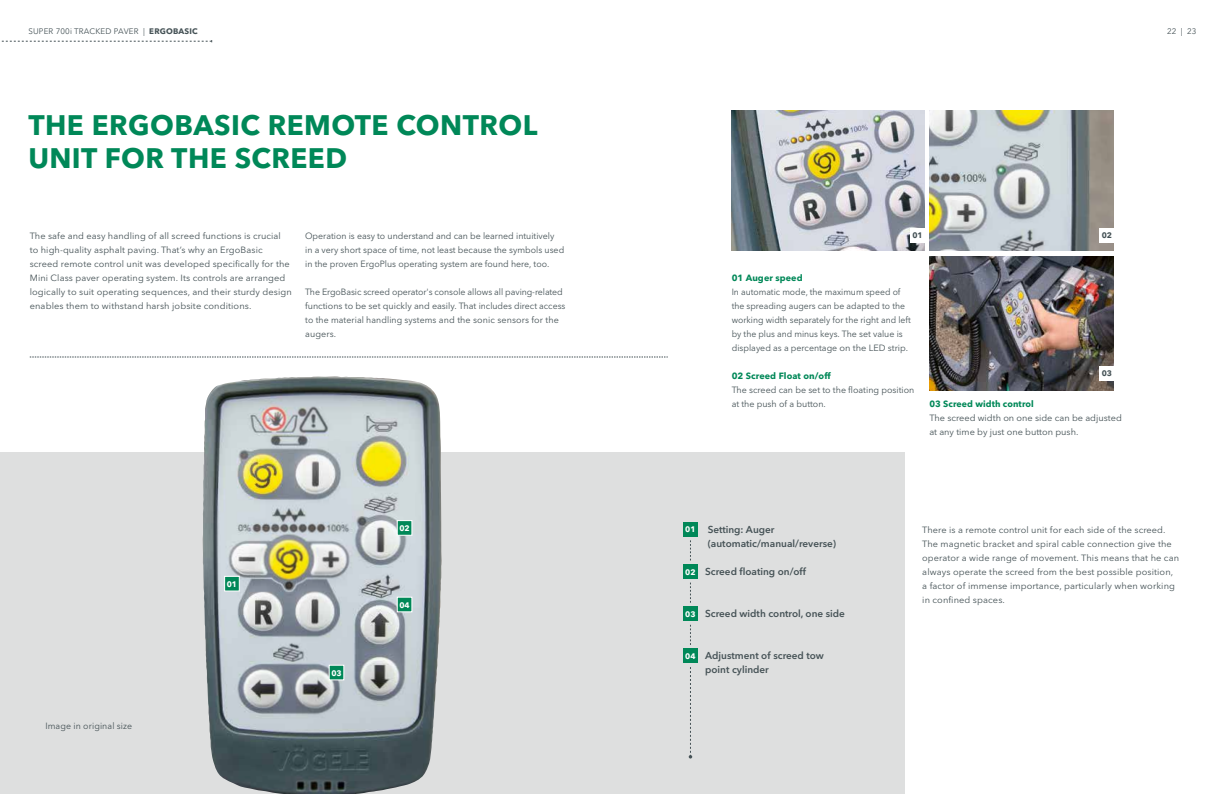
<style>
.page{position:relative;width:1225px;height:794px;background:#fff}
.page>*{position:absolute;margin:0;border:0;box-sizing:border-box;transform-origin:0 0}
.t1{font:700 28px/33.6px "Avenir Next LT Pro";letter-spacing:.015em;color:#008858}
.t2{font:600 10px/14px "Avenir Next LT Pro";color:#455256}
.t3{font:9px/14px "Avenir Next LT Pro";color:#455256}
.t4{font:9px/14px "Avenir Next LT Pro";color:#455256;scale:.96 1}
.t5{font:700 9px "Avenir Next LT Pro";letter-spacing:.01em;color:#008858}
.t6{font:8px "Avenir Next LT Pro";letter-spacing:.02em;color:#455256}
.t7{font:700 8px "Avenir Next LT Pro";color:#fff}
.t8{font:700 8px "Avenir Next LT Pro";color:#455256}
.s1{font-weight:700}
</style>
<div class="page">
<div style="left:0;top:453px;width:904px;height:341px;background:#dedfdf"></div>
<svg style="left:690px;top:582px;width:1px;height:20px"></svg>
<svg style="left:690px;top:625px;width:1px;height:20px"></svg>
<svg style="left:690px;top:540px;width:1px;height:20px"></svg>
<div style="left:683px;top:522px;width:14px;height:14px;background:#008858"></div>
<div style="left:683px;top:564px;width:14px;height:14px;background:#008858"></div>
<div style="left:683px;top:606px;width:14px;height:15px;background:#008858"></div>
<div style="left:683px;top:649px;width:14px;height:14px;background:#008858"></div>
<svg style="left:688px;top:667px;width:4px;height:91px"></svg>
<img style="left:731px;top:111px;width:193px;height:140px">
<div style="left:910px;top:228px;width:14px;height:14px;background:#fff"></div>
<img style="left:929px;top:111px;width:184px;height:140px">
<img style="left:929px;top:256px;width:184px;height:135px">
<div style="left:1100px;top:228px;width:14px;height:14px;background:#fff"></div>
<div style="left:1100px;top:366px;width:14px;height:14px;background:#fff"></div>
<img style="left:202px;top:376px;width:240px;height:418px">
<svg style="left:224px;top:576px;width:16px;height:15px"></svg>
<svg style="left:397px;top:596px;width:15px;height:16px"></svg>
<svg style="left:397px;top:520px;width:15px;height:16px"></svg>
<svg style="left:329px;top:664px;width:15px;height:16px"></svg>
<svg style="left:30px;top:357px;width:638px;height:1px"></svg>
<svg style="left:1px;top:40px;width:211px;height:2px"></svg>
<p class="t6" style="left:28px;top:27px;width:171px">SUPER 700i TRACKED PAVER | <span class="s1">ERGOBASIC</span></p>
<h1 class="t1" style="left:28px;top:108px;width:510px">THE ERGOBASIC REMOTE CONTROL<br>UNIT FOR THE SCREED</h1>
<p class="t3" style="left:30px;top:229px;width:263px">The safe and easy handling of all screed functions is crucial<br>to high-quality asphalt paving. That’s why an ErgoBasic screed remote control unit was developed specifically for the Mini Class paver operating system. Its controls are arranged logically to suit operating sequences, and their sturdy design enables them to withstand harsh jobsite conditions.</p>
<p class="t3" style="left:305px;top:229px;width:261px">Operation is easy to understand and can be learned intuitively<br>in a very short space of time, not least because the symbols used in the proven ErgoPlus operating system are found here, too.</p>
<p class="t3" style="left:305px;top:285px;width:262px">The ErgoBasic screed operator's console allows all paving-related functions to be set quickly and easily. That includes direct access to the material handling systems and the sonic sensors for the augers.</p>
<p class="t3" style="left:45px;top:719px;width:88px">Image in original size</p>
<p class="t7" style="left:227px;top:579px;width:12px">01</p>
<p class="t7" style="left:331px;top:668px;width:12px">03</p>
<p class="t7" style="left:399px;top:523px;width:12px">02</p>
<p class="t7" style="left:399px;top:600px;width:12px">04</p>
<p class="t6" style="left:1167px;top:27px;width:31px">22 | 23</p>
<p class="t8" style="left:912px;top:230px;width:12px">01</p>
<p class="t8" style="left:1101px;top:230px;width:12px">02</p>
<p class="t5" style="left:731px;top:272px;width:72px">01 Auger speed</p>
<p class="t4" style="left:731px;top:285px;width:188px">In automatic mode, the maximum speed of the spreading augers can be adapted to the working width separately for the right and left by the plus and minus keys. The set value is displayed as a percentage on the LED strip.</p>
<p class="t5" style="left:731px;top:370px;width:101px">02 Screed Float on/off</p>
<p class="t3" style="left:731px;top:383px;width:184px">The screed can be set to the floating position at the push of a button.</p>
<p class="t8" style="left:1101px;top:368px;width:12px">03</p>
<p class="t5" style="left:929px;top:398px;width:106px">03 Screed width control</p>
<p class="t3" style="left:929px;top:411px;width:194px">The screed width on one side can be adjusted at any time by just one button push.</p>
<p class="t7" style="left:685px;top:524px;width:12px">01</p>
<p class="t7" style="left:685px;top:567px;width:12px">02</p>
<p class="t7" style="left:685px;top:609px;width:12px">03</p>
<p class="t7" style="left:685px;top:651px;width:12px">04</p>
<p class="t2" style="left:707px;top:522px;width:130px">Setting: Auger (automatic/manual/reverse)</p>
<p class="t2" style="left:705px;top:564px;width:102px">Screed floating on/off</p>
<p class="t2" style="left:705px;top:606px;width:141px">Screed width control, one side</p>
<p class="t2" style="left:705px;top:648px;width:120px">Adjustment of screed tow point cylinder</p>
<p class="t3" style="left:922px;top:523px;width:258px">There is a remote control unit for each side of the screed.<br>The magnetic bracket and spiral cable connection give the operator a wide range of movement. This means that he can always operate the screed from the best possible position, a factor of immense importance, particularly when working in confined spaces.</p>
</div>
